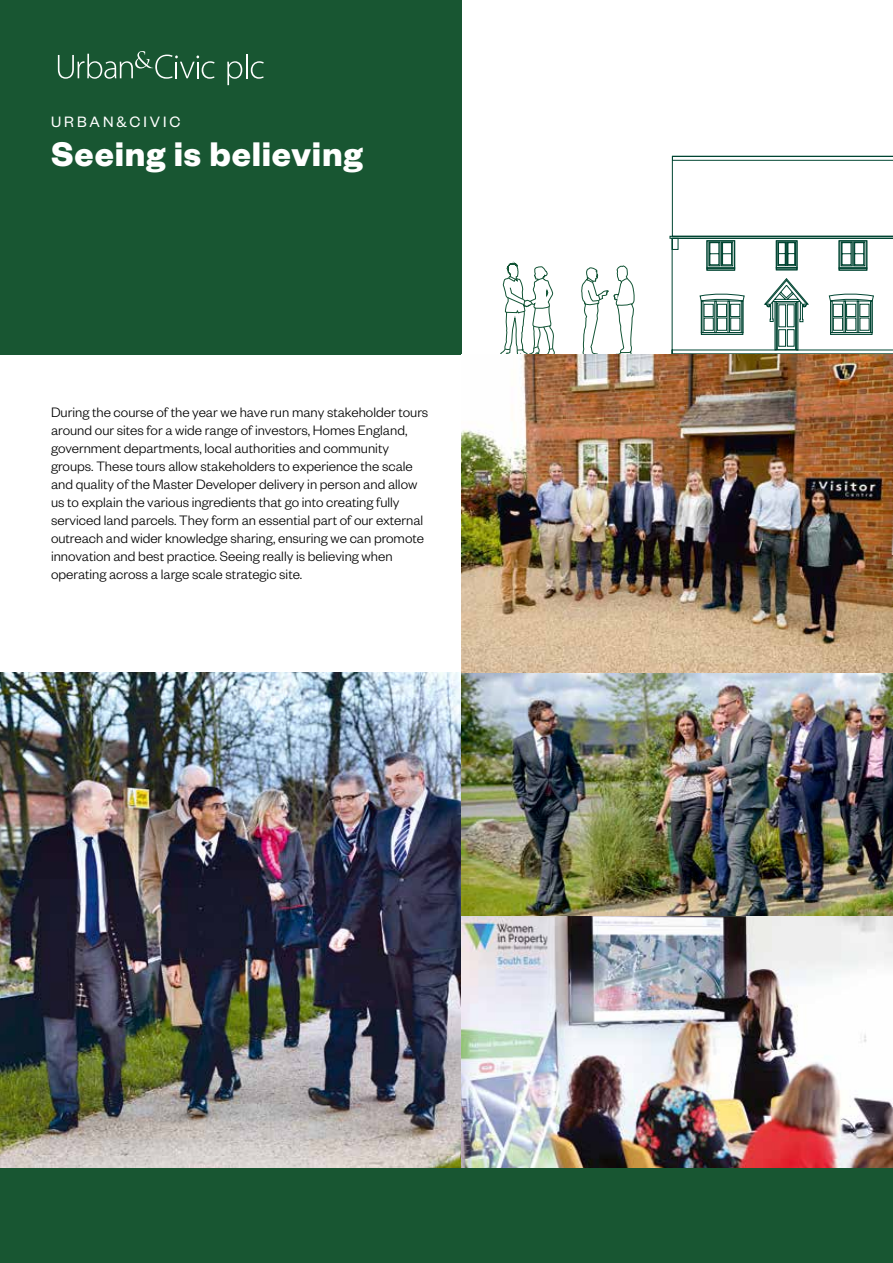
<style>
.page{position:relative;width:893px;height:1263px;background:#fff}
.page>*{position:absolute;margin:0;border:0;box-sizing:border-box;transform-origin:0 0}
.t1{font:700 37.5px "Founders Grotesk";letter-spacing:.02em;color:#fff}
.t2{font:16.5px "Founders Grotesk";letter-spacing:.18em;color:#fff}
.t3{font:300 15px/18px "Founders Grotesk";color:#000}
</style>
<div class="page">
<svg style="left:500px;top:261px;width:54px;height:93px"></svg>
<svg style="left:670px;top:156px;width:223px;height:198px"></svg>
<svg style="left:581px;top:267px;width:27px;height:87px"></svg>
<svg style="left:614px;top:266px;width:20px;height:88px"></svg>
<img style="left:0;top:673px;width:461px;height:495px">
<img style="left:461px;top:915px;width:432px;height:253px">
<img style="left:461px;top:354px;width:432px;height:561px">
<div style="left:0;top:0;width:461px;height:354px;background:#185632"></div>
<div style="left:0;top:1168px;width:893px;height:95px;background:#185632"></div>
<svg style="left:58px;top:51px;width:157px;height:28px"></svg>
<svg style="left:227px;top:54px;width:37px;height:31px"></svg>
<p class="t2" style="left:51px;top:112px;width:131px">URBAN&amp;CIVIC</p>
<h1 class="t1" style="left:51px;top:130px;width:313px">Seeing is believing</h1>
<p class="t3" style="left:51px;top:402px;width:379px">During the course of the year we have run many stakeholder tours around our sites for a wide range of investors, Homes England, government departments, local authorities and community groups. These tours allow stakeholders to experience the scale and quality of the Master Developer delivery in person and allow us to explain the various ingredients that go into creating fully serviced land parcels. They form an essential part of our external outreach and wider knowledge sharing, ensuring we can promote innovation and best practice. Seeing really is believing when operating across a large scale strategic site.</p>
</div>
